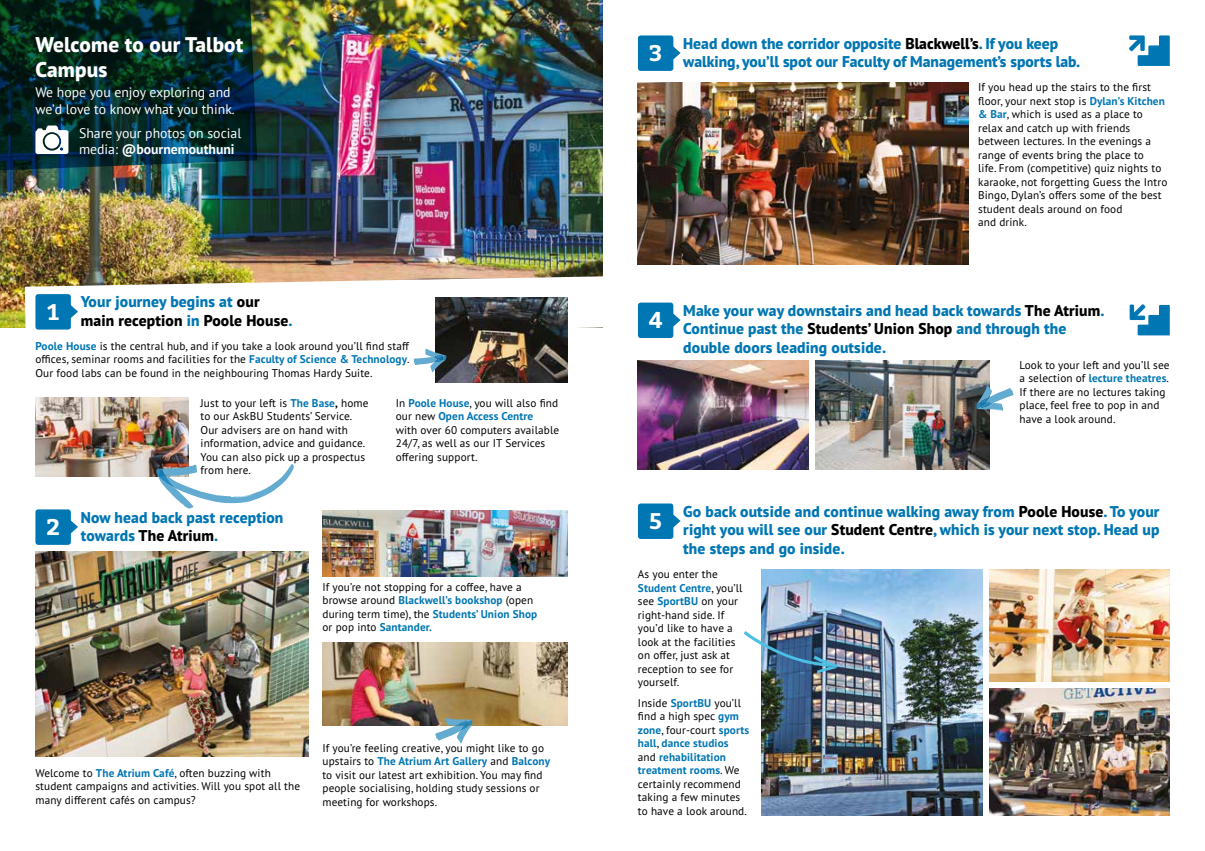
<style>
.page{position:relative;width:1205px;height:851px;background:#fff}
.page>*{position:absolute;margin:0;border:0;box-sizing:border-box;transform-origin:0 0}
.t1{font:700 22.5px "Bitter";color:#fff}
.t2{font:800 21.25px/25.5px "PT Sans Pro";letter-spacing:.01em;color:#fff}
.t3{font:800 15.62px/18.8px "PT Sans Pro";letter-spacing:.01em;color:#0076b3}
.t4{font:800 15.62px/18.8px "PT Sans Pro";letter-spacing:.01em;color:#000}
.t5{font:13.75px/16.5px "PT Sans";color:#fff}
.t6{font:11.25px/13.5px "PT Sans Pro";letter-spacing:.01em;color:#000}
.s1{font-weight:700}
.s2{color:#0076b3}
.s3{font-weight:700;color:#0076b3}
.s4{color:#000}
</style>
<div class="page">
<img style="left:35px;top:552px;width:274px;height:204px">
<img style="left:0;top:0;width:602px;height:327px">
<img style="left:35px;top:398px;width:153px;height:78px">
<img style="left:435px;top:337px;width:132px;height:45px">
<img style="left:322px;top:642px;width:245px;height:83px">
<img style="left:322px;top:510px;width:245px;height:66px">
<img style="left:638px;top:82px;width:331px;height:182px">
<img style="left:638px;top:360px;width:170px;height:109px">
<img style="left:815px;top:360px;width:175px;height:109px">
<img style="left:762px;top:569px;width:221px;height:246px">
<img style="left:990px;top:569px;width:179px;height:112px">
<img style="left:990px;top:688px;width:179px;height:127px">
<img style="left:743px;top:631px;width:94px;height:42px">
<svg style="left:0;top:0;width:257px;height:171px;background:#062c2b"></svg>
<img style="left:25px;top:276px;width:578px;height:61px">
<div style="left:35px;top:509px;width:36px;height:35px;background:#0076b3;border-radius:3px"></div>
<svg style="left:70px;top:517px;width:8px;height:19px"></svg>
<div style="left:638px;top:35px;width:35px;height:36px;background:#0076b3;border-radius:3px"></div>
<svg style="left:673px;top:44px;width:7px;height:18px"></svg>
<div style="left:638px;top:302px;width:35px;height:36px;background:#0076b3;border-radius:3px"></div>
<svg style="left:673px;top:311px;width:7px;height:18px"></svg>
<div style="left:638px;top:503px;width:35px;height:36px;background:#0076b3;border-radius:3px"></div>
<svg style="left:673px;top:511px;width:7px;height:19px"></svg>
<svg style="left:156px;top:464px;width:138px;height:44px"></svg>
<svg style="left:414px;top:348px;width:32px;height:24px"></svg>
<svg style="left:976px;top:385px;width:38px;height:25px"></svg>
<svg style="left:435px;top:718px;width:37px;height:25px"></svg>
<svg style="left:35px;top:125px;width:33px;height:29px"></svg>
<svg style="left:1129px;top:35px;width:41px;height:31px"></svg>
<svg style="left:1129px;top:304px;width:41px;height:31px"></svg>
<h2 class="t2" style="left:35px;top:31px;width:209px">Welcome to our Talbot<br>Campus</h2>
<p class="t5" style="left:35px;top:84px;width:201px">We hope you enjoy exploring and we’d love to know what you think.</p>
<p class="t5" style="left:79px;top:124px;width:164px">Share your photos on social media: <span class="s1">@bournemouthuni</span></p>
<h1 class="t1" style="left:47px;top:294px;width:14px">1</h1>
<h3 class="t4" style="left:81px;top:292px;width:213px"><span class="s2">Your journey begins at</span> our main reception <span class="s2">in</span> Poole House<span class="s2">.</span></h3>
<p class="t6" style="left:35px;top:339px;width:376px;text-align:justify"><span class="s3">Poole House</span> is the central hub, and if you take a look around you’ll find staff offices, seminar rooms and facilities for the <span class="s3">Faculty of Science &amp; Technology</span>.<br>Our food labs can be found in the neighbouring Thomas Hardy Suite.</p>
<p class="t6" style="left:201px;top:395px;width:169px">Just to your left is <span class="s3">The Base</span><span class="s1">,</span> home to our AskBU Students’ Service.<br>Our advisers are on hand with information, advice and guidance.<br>You can also pick up a prospectus from here.</p>
<p class="t6" style="left:396px;top:395px;width:165px">In <span class="s3">Poole House</span>, you will also find our new <span class="s3">Open Access Centre<br></span>with over 60 computers available<br>24/7, as well as our IT Services offering support.</p>
<h1 class="t1" style="left:46px;top:510px;width:15px">2</h1>
<h3 class="t3" style="left:81px;top:507px;width:204px">Now head back past reception towards <span class="s4">The Atrium</span>.</h3>
<p class="t6" style="left:322px;top:580px;width:216px">If you’re not stopping for a coffee, have a browse around <span class="s3">Blackwell’s bookshop</span> (open during term time), the <span class="s3">Students’ Union Shop </span>or pop into <span class="s3">Santander.</span></p>
<p class="t6" style="left:35px;top:765px;width:266px">Welcome to <span class="s3">The Atrium Café</span>, often buzzing with student campaigns and activities. Will you spot all the many different cafés on campus?</p>
<p class="t6" style="left:322px;top:740px;width:229px">If you’re feeling creative, you might like to go upstairs to <span class="s3">The Atrium Art Gallery</span> and <span class="s3">Balcony </span>to visit our latest art exhibition. You may find people socialising, holding study sessions or meeting for workshops.</p>
<h1 class="t1" style="left:649px;top:36px;width:15px">3</h1>
<h3 class="t3" style="left:683px;top:33px;width:398px">Head down the corridor opposite <span class="s4">Blackwell’s</span>. If you keep walking, you’ll spot our Faculty of Management’s sports lab.</h3>
<p class="t6" style="left:978px;top:80px;width:191px">If you head up the stairs to the first floor, your next stop is <span class="s3">Dylan’s Kitchen &amp; Bar</span>, which is used as a place to relax and catch up with friends between lectures. In the evenings a range of events bring the place to<br>life. From (competitive) quiz nights to karaoke, not forgetting Guess the Intro<br>Bingo, Dylan’s offers some of the best student deals around on food<br>and drink.</p>
<h1 class="t1" style="left:649px;top:303px;width:16px">4</h1>
<h3 class="t3" style="left:683px;top:300px;width:423px">Make your way downstairs and head back towards <span class="s4">The Atrium</span>.<br>Continue past the <span class="s4">Students’ Union Shop</span> and through the double doors leading outside.</h3>
<p class="t6" style="left:1019px;top:358px;width:152px">Look to your left and you’ll see a selection of <span class="s3">lecture theatres</span>.<br>If there are no lectures taking place, feel free to pop in and have a look around.</p>
<h1 class="t1" style="left:649px;top:504px;width:14px">5</h1>
<h3 class="t3" style="left:683px;top:501px;width:478px;text-align:justify">Go back outside and continue walking away from <span class="s4">Poole House</span>. To your right you will see our <span class="s4">Student Centre</span>, which is your next stop. Head up the steps and go inside.</h3>
<p class="t6" style="left:638px;top:567px;width:106px">As you enter the<br><span class="s3">Student Centre</span>, you’ll see <span class="s3">SportBU</span> on your right-hand side. If you’d like to have a look at the facilities on offer, just ask at reception to see for yourself.</p>
<p class="t6" style="left:638px;top:695px;width:113px">Inside <span class="s3">SportBU</span> you’ll find a high spec <span class="s3">gym zone</span>, four-court <span class="s3">sports hall</span>, <span class="s3">dance studios </span>and <span class="s3">rehabilitation treatment rooms</span>. We certainly recommend taking a few minutes to have a look around.</p>
</div>
